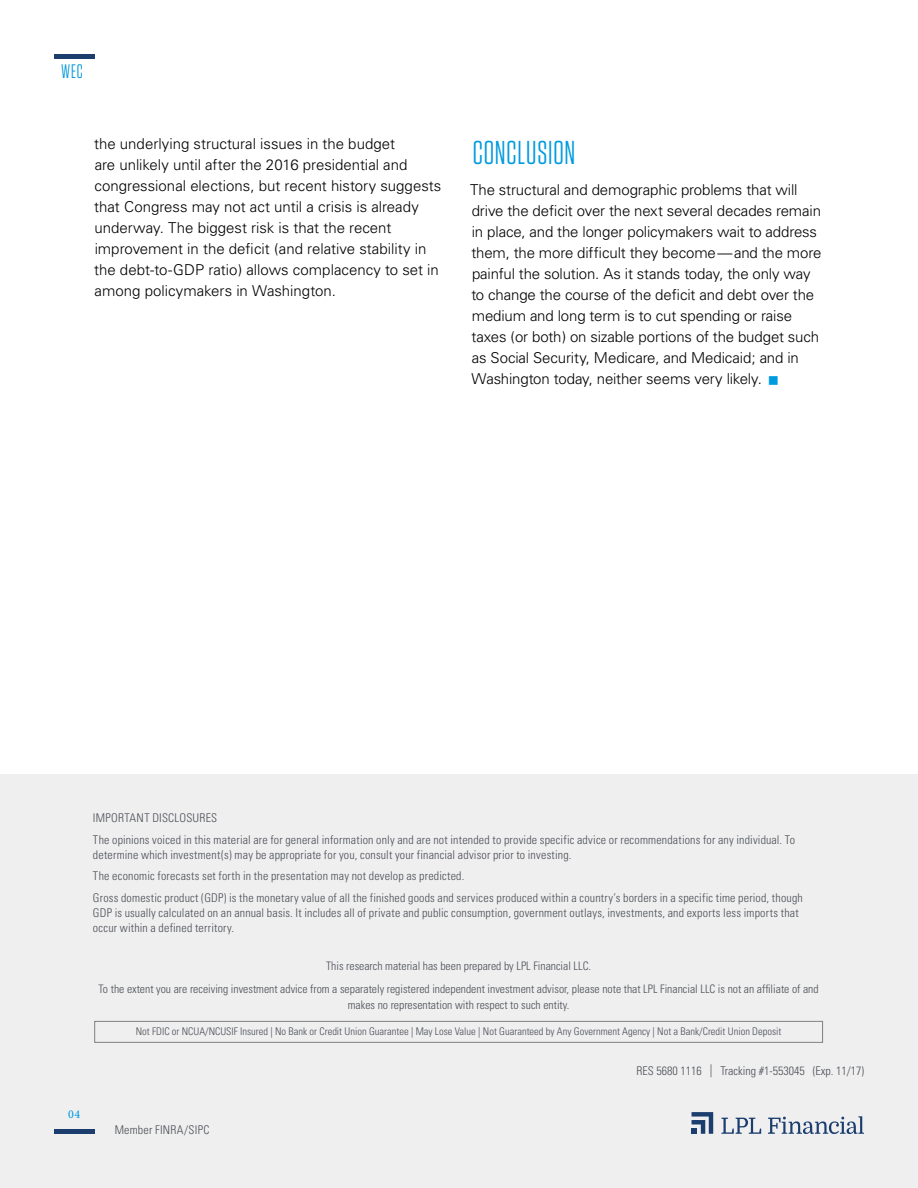
<style>
.page{position:relative;width:918px;height:1188px;background:#fff}
.page>*{position:absolute;margin:0;border:0;box-sizing:border-box;transform-origin:0 0}
.t1{font:33px "Tungsten Narrow";letter-spacing:.025em;color:#009bde}
.t2{font:19.5px "Tungsten Narrow";color:#0098d8}
.t3{font:300 15px/21px "Univers";letter-spacing:-.005em;color:#000}
.t4{font:300 condensed 12px/21.8px "Univers";letter-spacing:.015em;color:#4b4f54}
.t5{font:500 12px "Minion Pro";color:#009bde}
.t6{font:300 condensed 11.7px/22.8px "Univers";color:#4b4f54;text-align:center}
.t7{font:300 condensed 10.5px "Univers";color:#4b4f54}
.s1{color:#009bde}
.s2{font-size:12.9px}
</style>
<div class="page">
<div style="left:0;top:918px;width:918px;height:270px;background:#efeff0"></div>
<div style="left:94px;top:1021px;width:729px;height:22px;border:1px solid #807f83"></div>
<hr style="left:54px;top:1130px;width:40px;height:4px;background:#1b3e6f">
<hr style="left:54px;top:54px;width:40px;height:4px;background:#1b3e6f">
<svg style="left:692px;top:1112px;width:21px;height:22px"></svg>
<svg style="left:721px;top:1118px;width:40px;height:16px"></svg>
<svg style="left:768px;top:1116px;width:96px;height:18px"></svg>
<div style="left:0;top:774px;width:918px;height:167px;background:#efeff0"></div>
<h2 class="t2" style="left:61px;top:62px;width:23px">WEC</h2>
<p class="t3" style="left:94px;top:133px;width:349px">the underlying structural issues in the budget<br>are unlikely until after the 2016 presidential and congressional elections, but recent history suggests that Congress may not act until a crisis is already underway. The biggest risk is that the recent improvement in the deficit (and relative stability in the debt-to-GDP ratio) allows complacency to set in among policymakers in Washington.</p>
<h1 class="t1" style="left:473px;top:136px;width:104px">CONCLUSION</h1>
<p class="t3" style="left:470px;top:180px;width:353px">The structural and demographic problems that will drive the deficit over the next several decades remain in place, and the longer policymakers wait to address them, the more difficult they become—and the more painful the solution. As it stands today, the only way to change the course of the deficit and debt over the medium and long term is to cut spending or raise taxes (or both) on sizable portions of the budget such as Social Security, Medicare, and Medicaid; and in Washington today, neither seems very likely. <span class="s1">■</span></p>
<p class="t4" style="left:93px;top:807px;width:704px">IMPORTANT DISCLOSURES<br>The opinions voiced in this material are for general information only and are not intended to provide specific advice or recommendations for any individual. To</p>
<p class="t4" style="left:93px;top:843px;width:711px">determine which investment(s) may be appropriate for you, consult your financial advisor prior to investing.<br>The economic forecasts set forth in the presentation may not develop as predicted.<br>Gross domestic product (GDP) is the monetary value of all the finished goods and services produced within a country’s borders in a specific time period, though</p>
<p class="t4" style="left:93px;top:905px;width:707px;line-height:15px">GDP is usually calculated on an annual basis. It includes all of private and public consumption, government outlays, investments, and exports less imports that occur within a defined territory.</p>
<p class="t6" style="left:99px;top:954px;width:722px">This research material has been prepared by LPL Financial LLC.<br>To the extent you are receiving investment advice from a separately registered independent investment advisor, please note that LPL Financial LLC is not an affiliate of and</p>
<p class="t6" style="left:348px;top:993px;width:223px">makes no representation with respect to such entity.</p>
<p class="t7" style="left:136px;top:1025px;width:647px">Not FDIC or NCUA/NCUSIF Insured | No Bank or Credit Union Guarantee | May Lose Value | Not Guaranteed by Any Government Agency | Not a Bank/Credit Union Deposit</p>
<p class="t4" style="left:636px;top:1060px;width:229px">RES 5680 1116 <span class="s2">|</span> Tracking #1-553045 (Exp. 11/17)</p>
<p class="t5" style="left:68px;top:1106px;width:14px">04</p>
<p class="t4" style="left:115px;top:1119px;width:96px">Member FINRA/SIPC</p>
</div>
